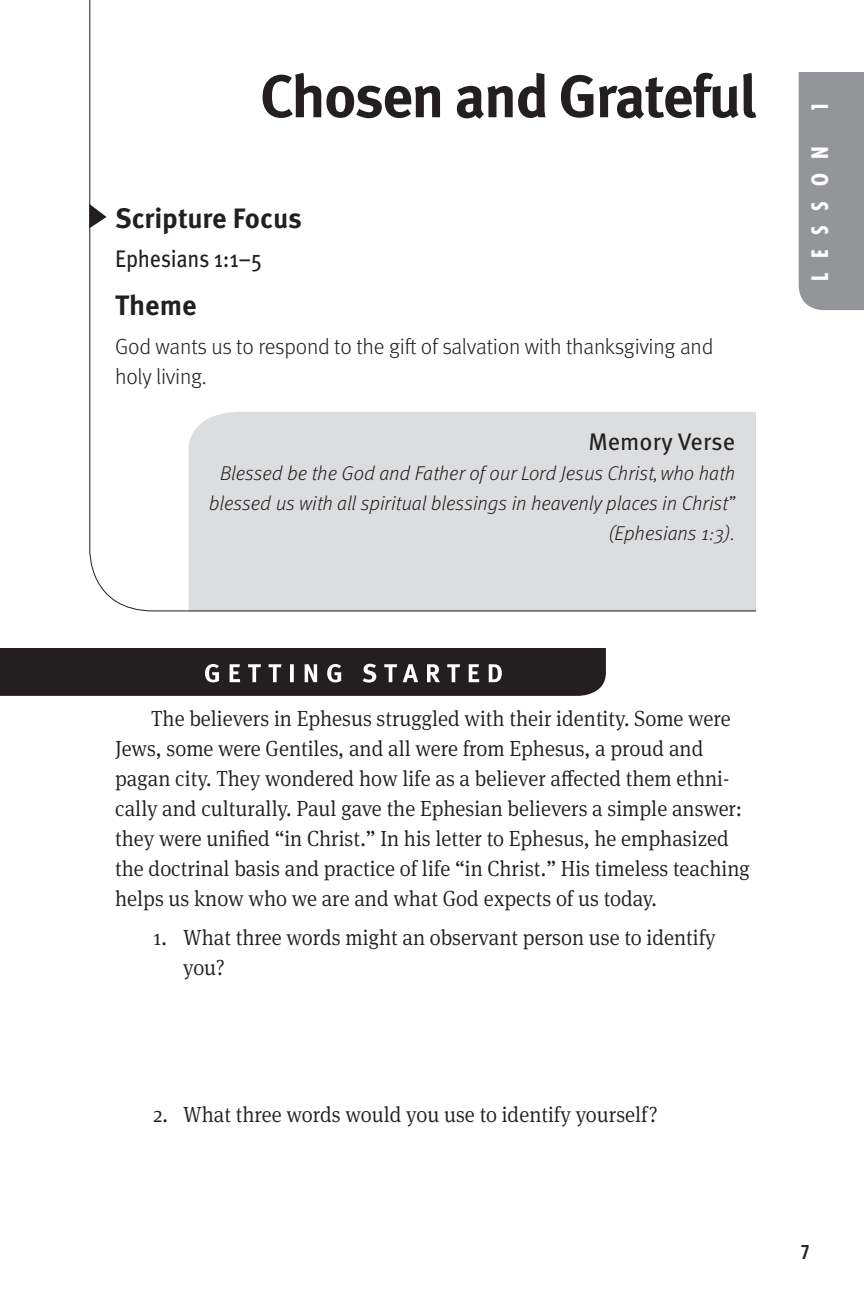
<style>
.page{position:relative;width:864px;height:1296px;background:#fff}
.page>*{position:absolute;margin:0;border:0;box-sizing:border-box;transform-origin:0 0}
.Lesson_Title{font:700 60px "Meta OT";letter-spacing:-.03em;color:#231f20}
.Scripture-heading{font:700 28px "Meta OT";letter-spacing:-.005em;color:#231f20}
.Theme-heading{font:700 28px "Meta OT";color:#231f20}
.Scripture-body{font:24px "Meta OT";letter-spacing:-.015em;color:#231f20;scale:.9 1}
.Memory-heading{font:24px "Meta OT";color:#231f20}
.Body{font:300 22px/30px "Meta Serif OT";color:#231f20;scale:.95 1}
.Theme_body{font:300 22px/30px "Meta OT";letter-spacing:-.01em;color:#231f20}
.t1{font:700 condensed 22px "Futura Std";letter-spacing:.66em;color:#fff}
.Memory-body{font:italic 300 20px/30px "Meta OT";color:#231f20;text-align:right}
.t2{font:700 condensed 20px "Frutiger LT Std";color:#231f20;scale:.9 1}
</style>
<div class="page">
<svg style="left:89px;top:0;width:667px;height:612px"></svg>
<div style="left:799px;top:72px;width:65px;height:238px;background:#939598"></div>
<svg style="left:0;top:648px;width:606px;height:48px;background:#312d2e"></svg>
<p class="Lesson_Title" style="left:260px;top:58px;width:498px">Chosen and Grateful</p>
<p class="Scripture-heading" style="left:115px;top:201px;width:188px">Scripture Focus</p>
<p class="Scripture-body" style="left:115px;top:244px;width:165px">Ephesians 1:1–5</p>
<p class="Theme-heading" style="left:115px;top:288px;width:83px">Theme</p>
<p class="Theme_body" style="left:115px;top:332px;width:600px">God wants us to respond to the gift of salvation with thanksgiving and holy living.</p>
<p class="Memory-heading" style="left:588px;top:427px;width:148px">Memory Verse</p>
<p class="Memory-body" style="left:209px;top:459px;width:528px">Blessed be the God and Father of our Lord Jesus Christ, who hath blessed us with all spiritual blessings in heavenly places in Christ” (Ephesians 1:3).</p>
<p class="t1" style="left:806px;top:112px;width:12px;rotate:-90deg">1</p>
<p class="t1" style="left:806px;top:281px;width:136px;rotate:-90deg">LESSON</p>
<p class="Body" style="left:115px;top:704px;width:670px;text-indent:36px">The believers in Ephesus struggled with their identity. Some were Jews, some were Gentiles, and all were from Ephesus, a proud and pagan city. They wondered how life as a believer affected them ethni&shy;cally and culturally. Paul gave the Ephesian believers a simple answer: they were unified “in Christ.” In his letter to Ephesus, he emphasized the doctrinal basis and practice of life “in Christ.” His timeless teaching helps us know who we are and what God expects of us today.</p>
<p class="Body" style="left:183px;top:923px;width:562px;text-indent:-30px">1. What three words might an observant person use to identify you?</p>
<p class="Body" style="left:153px;top:1100px;width:533px">2. What three words would you use to identify yourself?</p>
<p class="t2" style="left:801px;top:1240px;width:12px">7</p>
</div>
